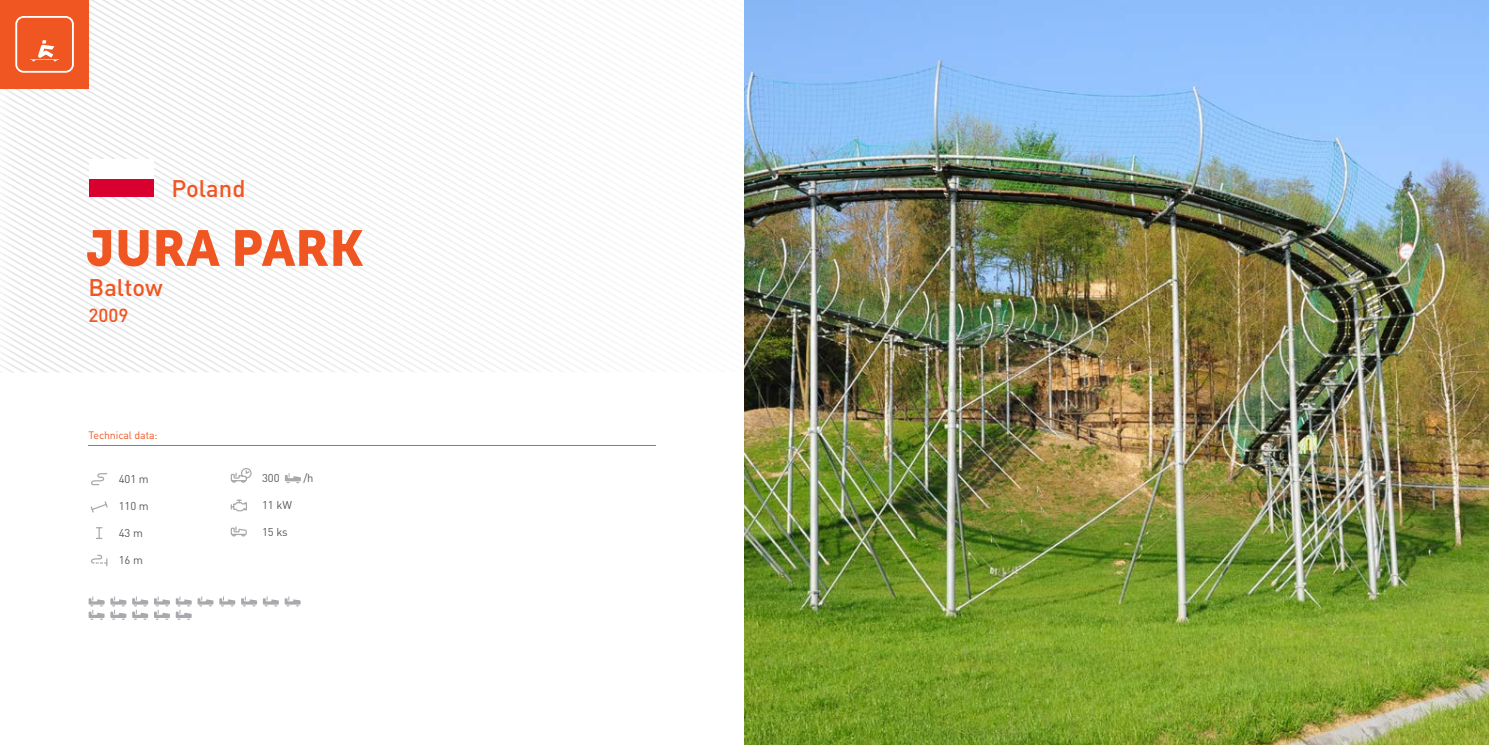
<style>
.page{position:relative;width:1489px;height:745px;background:#fff}
.page>*{position:absolute;margin:0;border:0;box-sizing:border-box;transform-origin:0 0}
.t1{font:50px "Museo Sans 900";color:#f05622}
.t2{font:500 23.75px "DIN Pro";color:#f05622}
.t3{font:500 18.75px "DIN Pro";color:#f05622}
.t4{font:11.25px "DIN Pro";letter-spacing:-.01em;color:#58595b}
.t5{font:10.62px "DIN Pro";letter-spacing:-.01em;color:#f05622}
</style>
<div class="page">
<svg style="left:0;top:361px;width:567px;height:11px"></svg>
<svg style="left:0;top:347px;width:567px;height:14px"></svg>
<svg style="left:0;top:334px;width:566px;height:13px"></svg>
<svg style="left:0;top:321px;width:567px;height:13px"></svg>
<svg style="left:0;top:308px;width:567px;height:13px"></svg>
<svg style="left:0;top:294px;width:567px;height:14px"></svg>
<svg style="left:0;top:281px;width:567px;height:13px"></svg>
<svg style="left:0;top:268px;width:567px;height:13px"></svg>
<svg style="left:0;top:255px;width:567px;height:13px"></svg>
<svg style="left:0;top:241px;width:567px;height:14px"></svg>
<svg style="left:0;top:228px;width:567px;height:13px"></svg>
<svg style="left:0;top:215px;width:567px;height:13px"></svg>
<svg style="left:0;top:202px;width:567px;height:13px"></svg>
<svg style="left:0;top:188px;width:567px;height:14px"></svg>
<svg style="left:0;top:175px;width:567px;height:13px"></svg>
<svg style="left:0;top:162px;width:567px;height:13px"></svg>
<svg style="left:0;top:149px;width:567px;height:13px"></svg>
<svg style="left:0;top:135px;width:567px;height:14px"></svg>
<svg style="left:0;top:122px;width:567px;height:13px"></svg>
<svg style="left:0;top:109px;width:567px;height:13px"></svg>
<svg style="left:0;top:96px;width:567px;height:13px"></svg>
<svg style="left:0;top:82px;width:567px;height:14px"></svg>
<svg style="left:89px;top:73px;width:478px;height:9px"></svg>
<div style="left:0;top:0;width:89px;height:89px;background:#f05622"></div>
<svg style="left:15px;top:0;width:552px;height:73px"></svg>
<svg style="left:91px;top:473px;width:17px;height:12px"></svg>
<svg style="left:96px;top:527px;width:6px;height:11px"></svg>
<svg style="left:91px;top:554px;width:16px;height:11px"></svg>
<svg style="left:90px;top:501px;width:18px;height:12px"></svg>
<svg style="left:230px;top:468px;width:22px;height:15px"></svg>
<svg style="left:230px;top:499px;width:17px;height:12px"></svg>
<svg style="left:230px;top:526px;width:17px;height:11px"></svg>
<svg style="left:285px;top:473px;width:16px;height:10px"></svg>
<div style="left:89px;top:159px;width:64px;height:20px;background:#fff"></div>
<div style="left:89px;top:179px;width:64px;height:18px;background:#d90030"></div>
<svg style="left:219px;top:596px;width:16px;height:10px"></svg>
<svg style="left:89px;top:596px;width:37px;height:23px"></svg>
<svg style="left:241px;top:596px;width:16px;height:10px"></svg>
<svg style="left:132px;top:596px;width:16px;height:23px"></svg>
<svg style="left:263px;top:596px;width:16px;height:10px"></svg>
<svg style="left:154px;top:596px;width:16px;height:23px"></svg>
<svg style="left:285px;top:596px;width:15px;height:10px"></svg>
<svg style="left:176px;top:596px;width:37px;height:23px"></svg>
<img style="left:744px;top:0;width:744px;height:744px">
<hr style="left:89px;top:445px;width:567px;height:1px;background:#f05622">
<h2 class="t2" style="left:171px;top:169px;width:76px">Poland</h2>
<h1 class="t1" style="left:86px;top:220px;width:279px">JURA PARK</h1>
<h2 class="t2" style="left:89px;top:268px;width:76px">Baltow</h2>
<h3 class="t3" style="left:89px;top:300px;width:41px">2009</h3>
<p class="t5" style="left:89px;top:426px;width:71px">Technical data:</p>
<p class="t4" style="left:119px;top:469px;width:31px">401 m</p>
<p class="t4" style="left:119px;top:496px;width:31px">110 m</p>
<p class="t4" style="left:119px;top:524px;width:26px">43 m</p>
<p class="t4" style="left:119px;top:551px;width:26px">16 m</p>
<p class="t4" style="left:262px;top:469px;width:19px">300</p>
<p class="t4" style="left:303px;top:469px;width:12px">/h</p>
<p class="t4" style="left:262px;top:496px;width:31px">11 kW</p>
<p class="t4" style="left:262px;top:523px;width:27px">15 ks</p>
</div>
